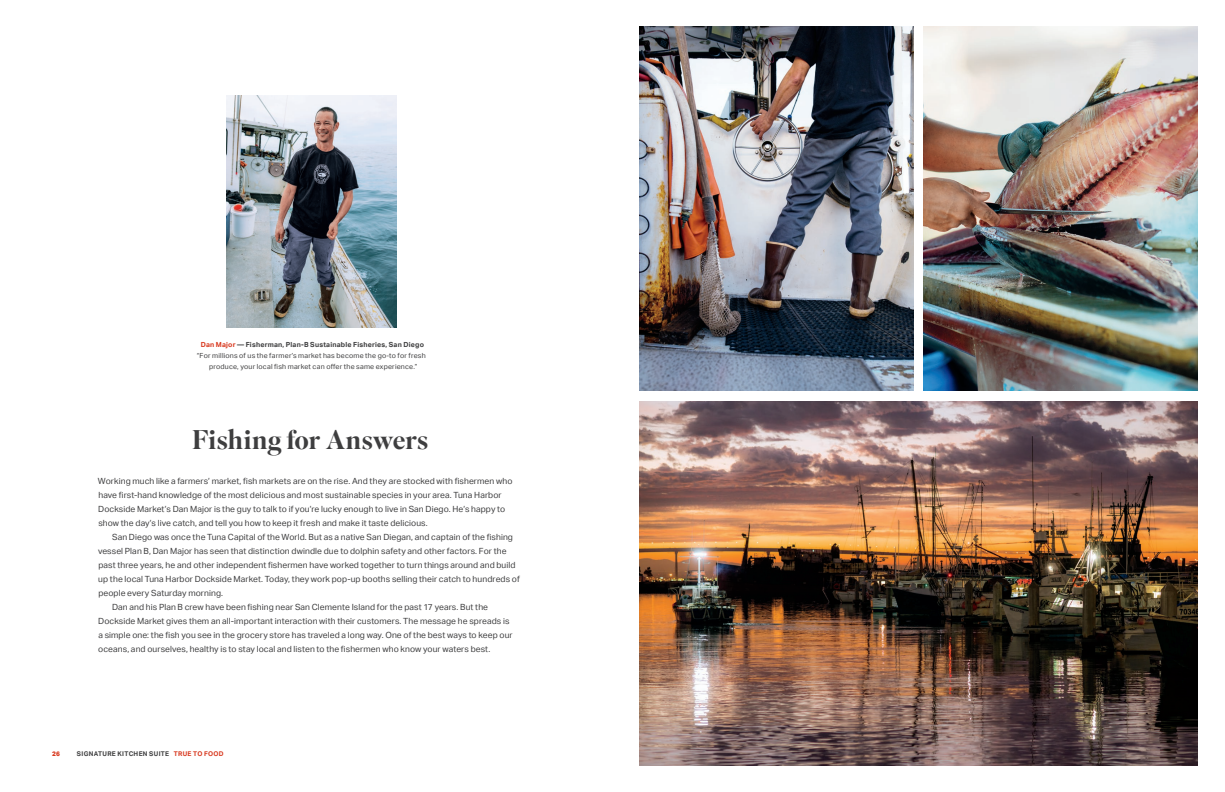
<style>
.page{position:relative;width:1225px;height:792px;background:#fff}
.page>*{position:absolute;margin:0;border:0;box-sizing:border-box;transform-origin:0 0}
.t1{font:500 27px "Superior Title";letter-spacing:-.01em;color:#3e3e3f}
.t2{font:8.5px/14px "Aktiv Grotesk";letter-spacing:.01em;color:#3e3e3f}
.t3{font:7px "Aktiv Grotesk";letter-spacing:.025em;color:#3e3e3f}
.t4{font:700 7px "Aktiv Grotesk";letter-spacing:.025em;color:#3e3e3f}
.t5{font:700 6.5px "Aktiv Grotesk";letter-spacing:.05em;color:#3e3e3f}
.t6{font:800 6.5px "Aktiv Grotesk";color:#d8381e}
.s1{color:#d8381e}
</style>
<div class="page">
<img style="left:226px;top:95px;width:170px;height:232px">
<img style="left:639px;top:401px;width:558px;height:364px">
<img style="left:639px;top:27px;width:274px;height:364px">
<img style="left:923px;top:27px;width:274px;height:364px">
<p class="t4" style="left:201px;top:341px;width:225px"><span class="s1">Dan Major</span> — Fisherman, Plan-B Sustainable Fisheries, San Diego</p>
<p class="t3" style="left:197px;top:352px;width:230px">“For millions of us the farmer’s market has become the go-to for fresh</p>
<p class="t3" style="left:209px;top:363px;width:210px">produce, your local fish market can offer the same experience.”</p>
<p class="t1" style="left:192px;top:423px;width:237px">Fishing for Answers</p>
<p class="t2" style="left:98px;top:473px;width:416px">Working much like a farmers’ market, fish markets are on the rise. And they are stocked with fishermen who have first-hand knowledge of the most delicious and most sustainable species in your area. Tuna Harbor Dockside Market’s Dan Major is the guy to talk to if you’re lucky enough to live in San Diego. He’s happy to show the day’s live catch, and tell you how to keep it fresh and make it taste delicious.</p>
<p class="t2" style="left:98px;top:529px;width:423px;text-indent:14px">San Diego was once the Tuna Capital of the World. But as a native San Diegan, and captain of the fishing vessel Plan B, Dan Major has seen that distinction dwindle due to dolphin safety and other factors. For the past three years, he and other independent fishermen have worked together to turn things around and build up the local Tuna Harbor Dockside Market. Today, they work pop-up booths selling their catch to hundreds of people every Saturday morning.</p>
<p class="t2" style="left:98px;top:599px;width:416px;text-indent:14px">Dan and his Plan B crew have been fishing near San Clemente Island for the past 17 years. But the Dockside Market gives them an all-important interaction with their customers. The message he spreads is a simple one: the fish you see in the grocery store has traveled a long way. One of the best ways to keep our oceans, and ourselves, healthy is to stay local and listen to the fishermen who know your waters best.</p>
<p class="t6" style="left:52px;top:749px;width:9px">26</p>
<p class="t5" style="left:77px;top:750px;width:148px">SIGNATURE KITCHEN SUITE <span class="s1">TRUE TO FOOD</span></p>
</div>
